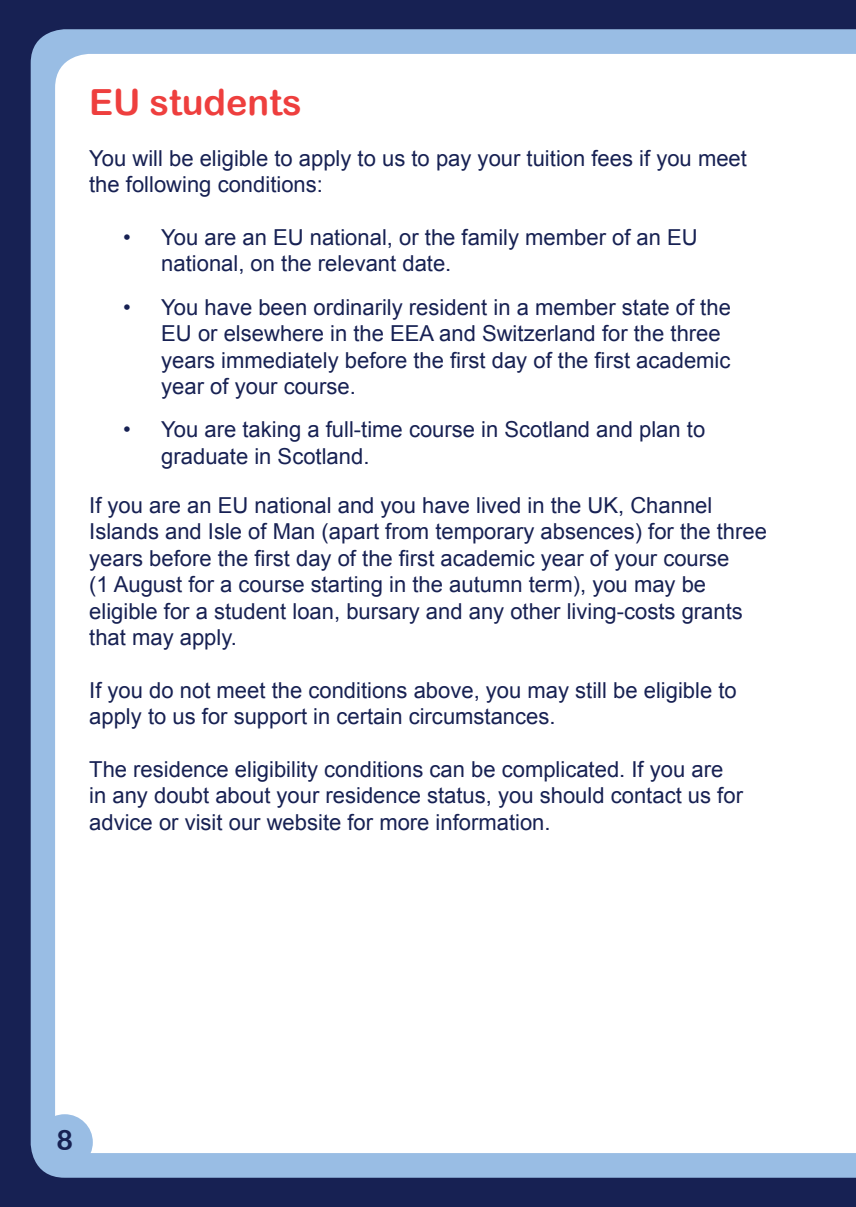
<style>
.page{position:relative;width:856px;height:1207px;background:#fff}
.page>*{position:absolute;margin:0;border:0;box-sizing:border-box;transform-origin:0 0}
.t1{font:36px "Arial Rounded MT Bold";color:#ee3f3e}
.t2{font:28px "Arial Rounded MT Bold";color:#172153}
.t3{font:22px/26.4px "Arial";color:#172153}
</style>
<div class="page">
<div style="left:0;top:0;width:855px;height:1207px;background:#172153"></div>
<div style="left:31px;top:29px;width:824px;height:1148px;background:#99bde4"></div>
<div style="left:55px;top:54px;width:800px;height:1099px;background:#fff"></div>
<div style="left:37px;top:1114px;width:56px;height:56px;background:#99bde4;border-radius:50%"></div>
<h1 class="t1" style="left:89px;top:81px;width:214px">EU students</h1>
<p class="t3" style="left:89px;top:145px;width:659px">You will be eligible to apply to us to pay your tuition fees if you meet the following conditions:</p>
<p class="t3" style="left:161px;top:224px;width:537px;text-indent:-38px">• You are an EU national, or the family member of an EU national, on the relevant date.</p>
<p class="t3" style="left:161px;top:294px;width:571px;text-indent:-38px">• You have been ordinarily resident in a member state of the EU or elsewhere in the EEA and Switzerland for the three years immediately before the first day of the first academic year of your course.</p>
<p class="t3" style="left:161px;top:417px;width:545px;text-indent:-38px">• You are taking a full-time course in Scotland and plan to graduate in Scotland.</p>
<p class="t3" style="left:89px;top:492px;width:678px">If you are an EU national and you have lived in the UK, Channel Islands and Isle of Man (apart from temporary absences) for the three years before the first day of the first academic year of your course<br>(1 August for a course starting in the autumn term), you may be eligible for a student loan, bursary and any other living-costs grants that may apply.</p>
<p class="t3" style="left:89px;top:677px;width:648px">If you do not meet the conditions above, you may still be eligible to apply to us for support in certain circumstances.</p>
<p class="t3" style="left:89px;top:756px;width:655px">The residence eligibility conditions can be complicated. If you are in any doubt about your residence status, you should contact us for advice or visit our website for more information.</p>
<p class="t2" style="left:56px;top:1123px;width:18px">8</p>
</div>
